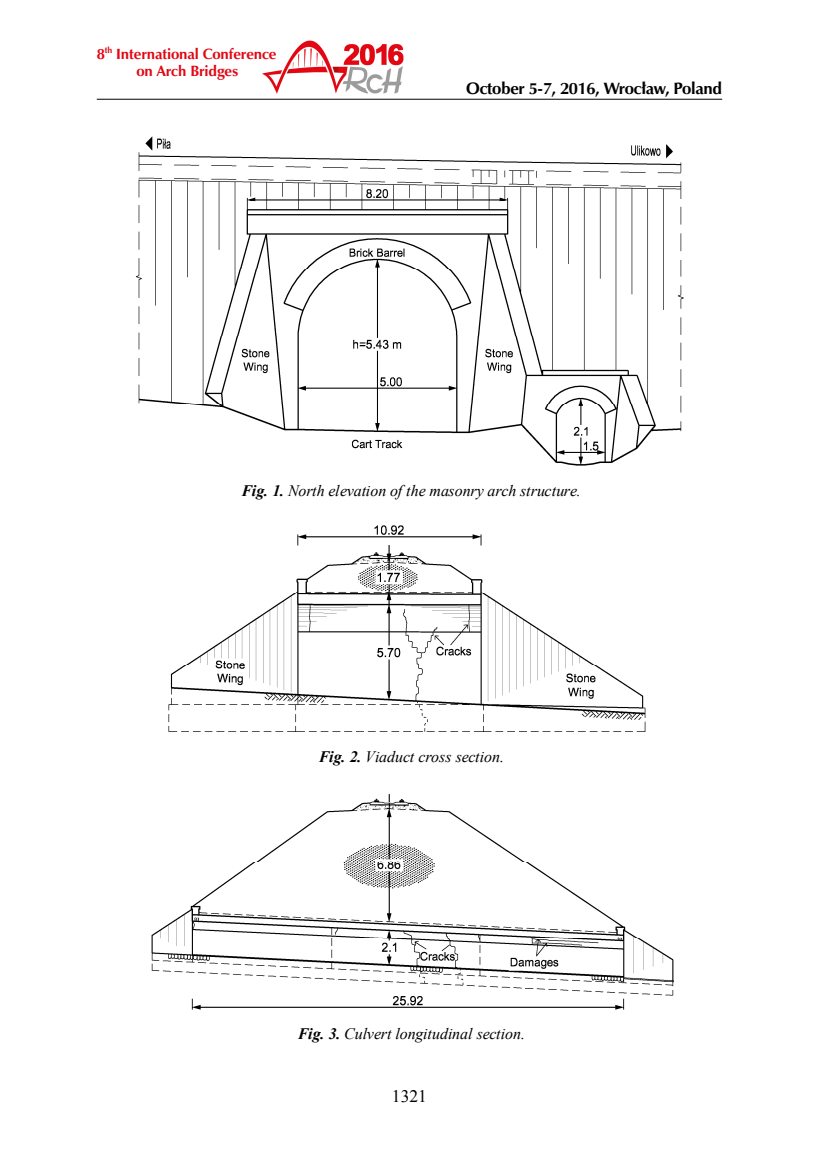
<style>
.page{position:relative;width:819px;height:1166px;background:#fff}
.page>*{position:absolute;margin:0;border:0;box-sizing:border-box;transform-origin:0 0}
.t1{font:17.5px "Times New Roman";color:#000}
.t2{font:700 16.62px "Zapf Humnst EU";letter-spacing:-.02em;color:#000}
.t3{font:italic 15.92px "Times New Roman";color:#000}
.t4{font:700 14.88px/17.2px "Zapf Humnst EU";letter-spacing:-.01em;color:#e30613;text-align:center}
.s1{font-weight:700}
</style>
<div class="page">
<img style="left:136px;top:136px;width:548px;height:330px">
<img style="left:168px;top:525px;width:478px;height:207px">
<img style="left:151px;top:794px;width:523px;height:216px">
<img style="left:263px;top:41px;width:140px;height:52px">
<hr style="left:97px;top:99px;width:625px;height:1px;background:#000">
<p class="t4" style="left:97px;top:45px;width:181px">8<sup>th</sup> International Conference on Arch Bridges</p>
<p class="t2" style="left:466px;top:78px;width:257px">October 5-7, 2016, Wrocław, Poland</p>
<p class="t3" style="left:241px;top:481px;width:341px"><span class="s1">Fig. 1.</span> North elevation of the masonry arch structure.</p>
<p class="t3" style="left:318px;top:748px;width:187px"><span class="s1">Fig. 2.</span> Viaduct cross section.</p>
<p class="t3" style="left:298px;top:1024px;width:229px"><span class="s1">Fig. 3.</span> Culvert longitudinal section.</p>
<p class="t1" style="left:392px;top:1086px;width:36px">1321</p>
</div>
